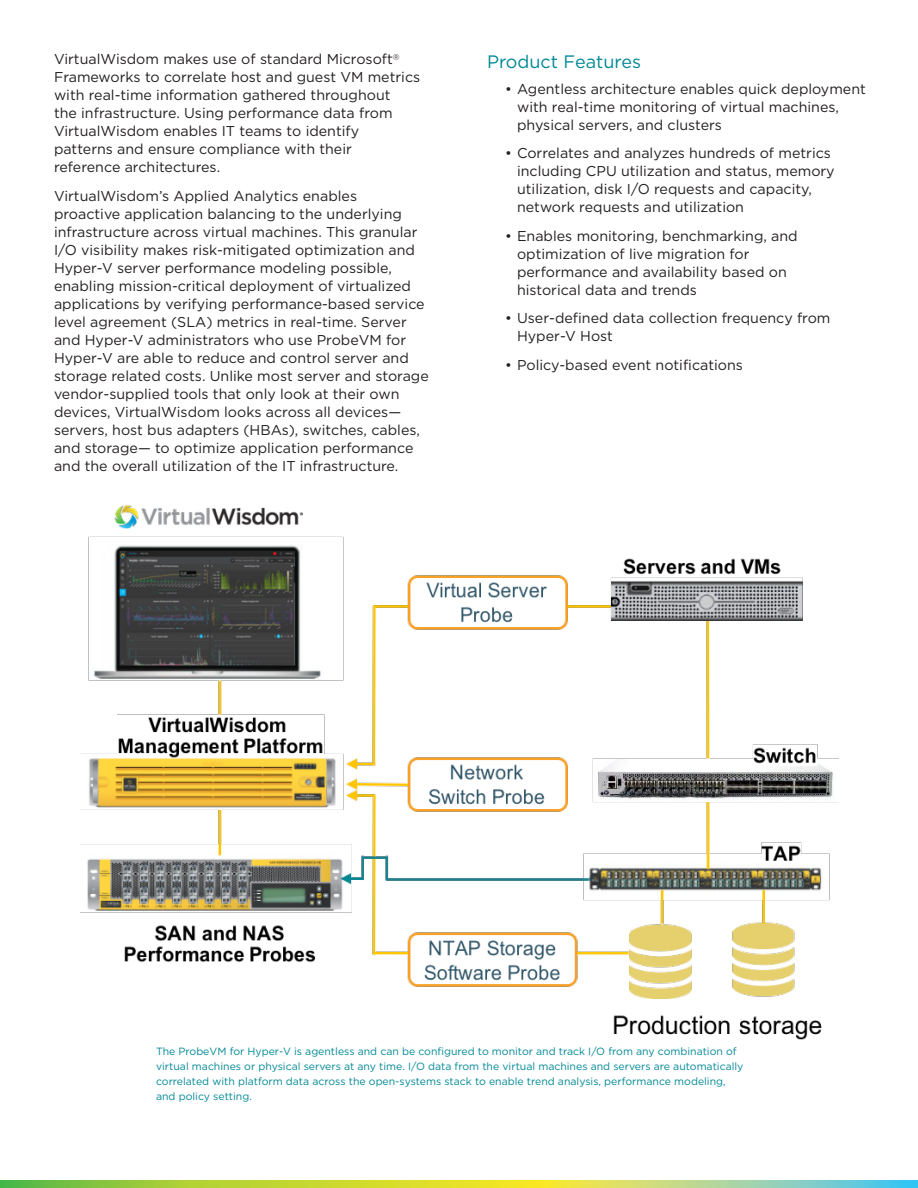
<style>
.page{position:relative;width:918px;height:1188px;background:#fff}
.page>*{position:absolute;margin:0;border:0;box-sizing:border-box;transform-origin:0 0}
.Subheading{font:18px "Gotham";color:#008895}
.Body_Copy{font:14.25px/18px "Gotham";color:#231f20}
.Picture_Description{font:10.5px/15px "Gotham";color:#008895}
</style>
<div class="page">
<svg style="left:0;top:1180px;width:918px;height:8px;background:#afd45f"></svg>
<img style="left:80px;top:505px;width:759px;height:535px">
<p class="Body_Copy" style="left:54px;top:50px;width:368px">VirtualWisdom makes use of standard Microsoft<sup>® </sup>Frameworks to correlate host and guest VM metrics with real-time information gathered throughout<br>the infrastructure. Using performance data from VirtualWisdom enables IT teams to identify patterns and ensure compliance with their reference architectures.</p>
<p class="Body_Copy" style="left:54px;top:187px;width:376px">VirtualWisdom’s Applied Analytics enables<br>proactive application balancing to the underlying infrastructure across virtual machines. This granular I/O visibility makes risk-mitigated optimization and Hyper-V server performance modeling possible, enabling mission-critical deployment of virtualized applications by verifying performance-based service level agreement (SLA) metrics in real-time. Server and Hyper-V administrators who use ProbeVM for Hyper-V are able to reduce and control server and storage related costs. Unlike most server and storage vendor-supplied tools that only look at their own devices, VirtualWisdom looks across all devices— servers, host bus adapters (HBAs), switches, cables, and storage— to optimize application performance and the overall utilization of the IT infrastructure.</p>
<p class="Subheading" style="left:487px;top:51px;width:155px">Product Features</p>
<p class="Body_Copy" style="left:517px;top:80px;width:350px;text-indent:-12px">• Agentless architecture enables quick deployment with real-time monitoring of virtual machines, physical servers, and clusters</p>
<p class="Body_Copy" style="left:517px;top:144px;width:319px;text-indent:-12px">• Correlates and analyzes hundreds of metrics including CPU utilization and status, memory utilization, disk I/O requests and capacity, network requests and utilization</p>
<p class="Body_Copy" style="left:517px;top:227px;width:282px;text-indent:-12px">• Enables monitoring, benchmarking, and optimization of live migration for performance and availability based on historical data and trends</p>
<p class="Body_Copy" style="left:517px;top:309px;width:315px;text-indent:-12px">• User-defined data collection frequency from<br>Hyper-V Host</p>
<p class="Body_Copy" style="left:505px;top:356px;width:239px">• Policy-based event notifications</p>
<p class="Picture_Description" style="left:156px;top:1043px;width:589px">The ProbeVM for Hyper-V is agentless and can be configured to monitor and track I/O from any combination of virtual machines or physical servers at any time. I/O data from the virtual machines and servers are automatically correlated with platform data across the open-systems stack to enable trend analysis, performance modeling, and policy setting.</p>
</div>
